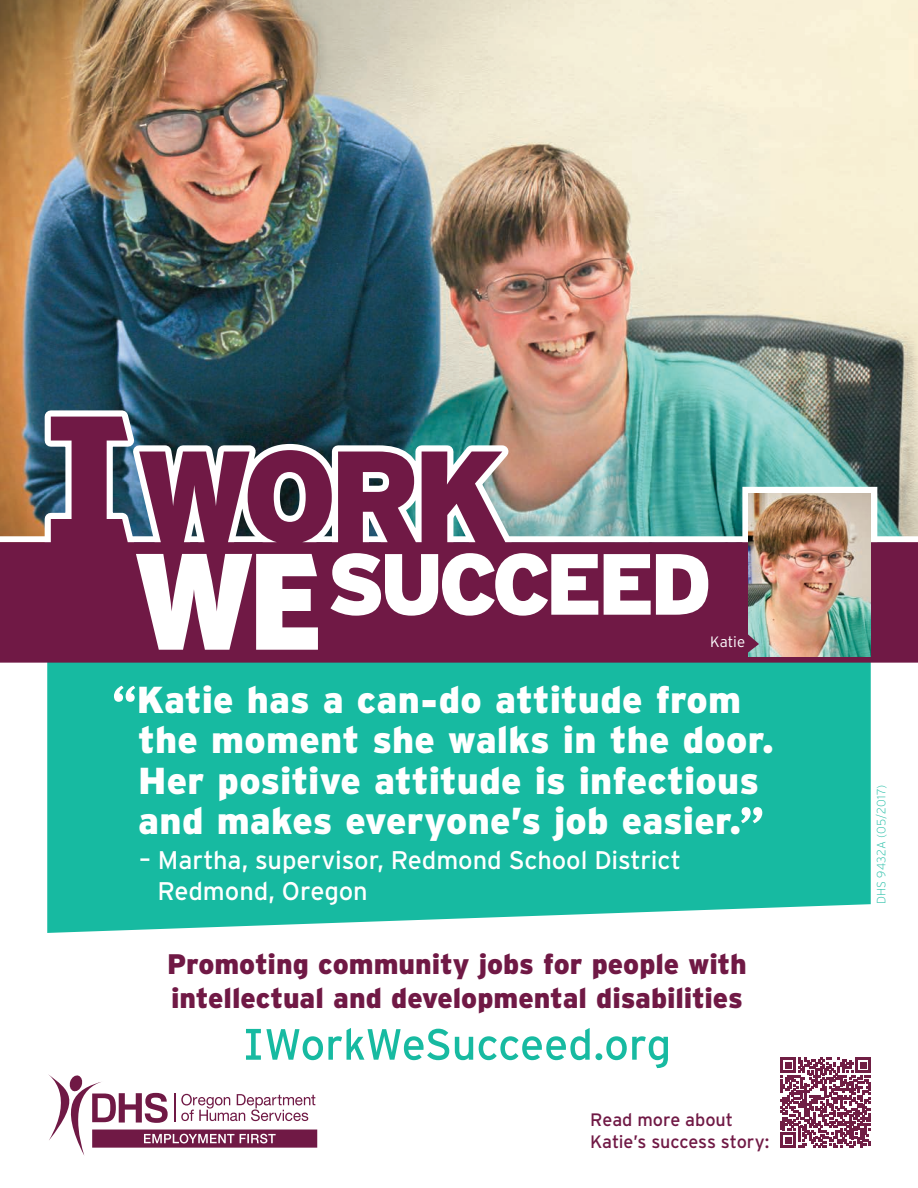
<style>
.page{position:relative;width:918px;height:1188px;background:#fff}
.page>*{position:absolute;margin:0;border:0;box-sizing:border-box;transform-origin:0 0}
.t1{font:900 37.5px/40.5px "Interstate";letter-spacing:.005em;color:#fff}
.t2{font:900 28.2px/33.9px "Interstate";color:#701945}
.t3{font:25.5px/30.6px "Interstate";letter-spacing:-.005em;color:#fff}
.t4{font:18px/21.6px "Interstate";letter-spacing:-.005em;color:#701945}
.t5{font:300 15px "Interstate";color:#fff}
.body{font:200 12px "Interstate";letter-spacing:.015em;color:#17baa1}
.s1{font-family:"Andale Sans";font-weight:700;font-size:52.5px}
</style>
<div class="page">
<div style="left:47px;top:663px;width:824px;height:270px;background:#17baa1"></div>
<img style="left:0;top:0;width:918px;height:417px">
<img style="left:39px;top:328px;width:490px;height:89px">
<img style="left:0;top:417px;width:918px;height:246px">
<svg style="left:136px;top:554px;width:182px;height:96px"></svg>
<svg style="left:330px;top:553px;width:378px;height:63px"></svg>
<img style="left:739px;top:484px;width:141px;height:170px">
<svg style="left:246px;top:1028px;width:422px;height:40px"></svg>
<svg style="left:781px;top:1057px;width:90px;height:91px"></svg>
<svg style="left:48px;top:1074px;width:269px;height:82px"></svg>
<p class="t5" style="left:710px;top:633px;width:36px">Katie</p>
<p class="t1" style="left:138px;top:679px;width:637px;text-indent:-27px"><span class="s1">“</span>Katie has a can-do attitude from the moment she walks in the door.<br>Her positive attitude is infectious and makes everyone’s job easier.<span class="s1">”</span></p>
<p class="t3" style="left:157px;top:845px;width:525px;text-indent:-18px">– Martha, supervisor, Redmond School District<br>Redmond, Oregon</p>
<p class="t2" style="left:167px;top:947px;width:581px">Promoting community jobs for people with intellectual and developmental disabilities</p>
<p class="t4" style="left:590px;top:1109px;width:181px">Read more about<br>Katie’s success story:</p>
<p class="body" style="left:874px;top:904px;width:121px;rotate:-90deg">DHS 9432A (05/2017)</p>
</div>
